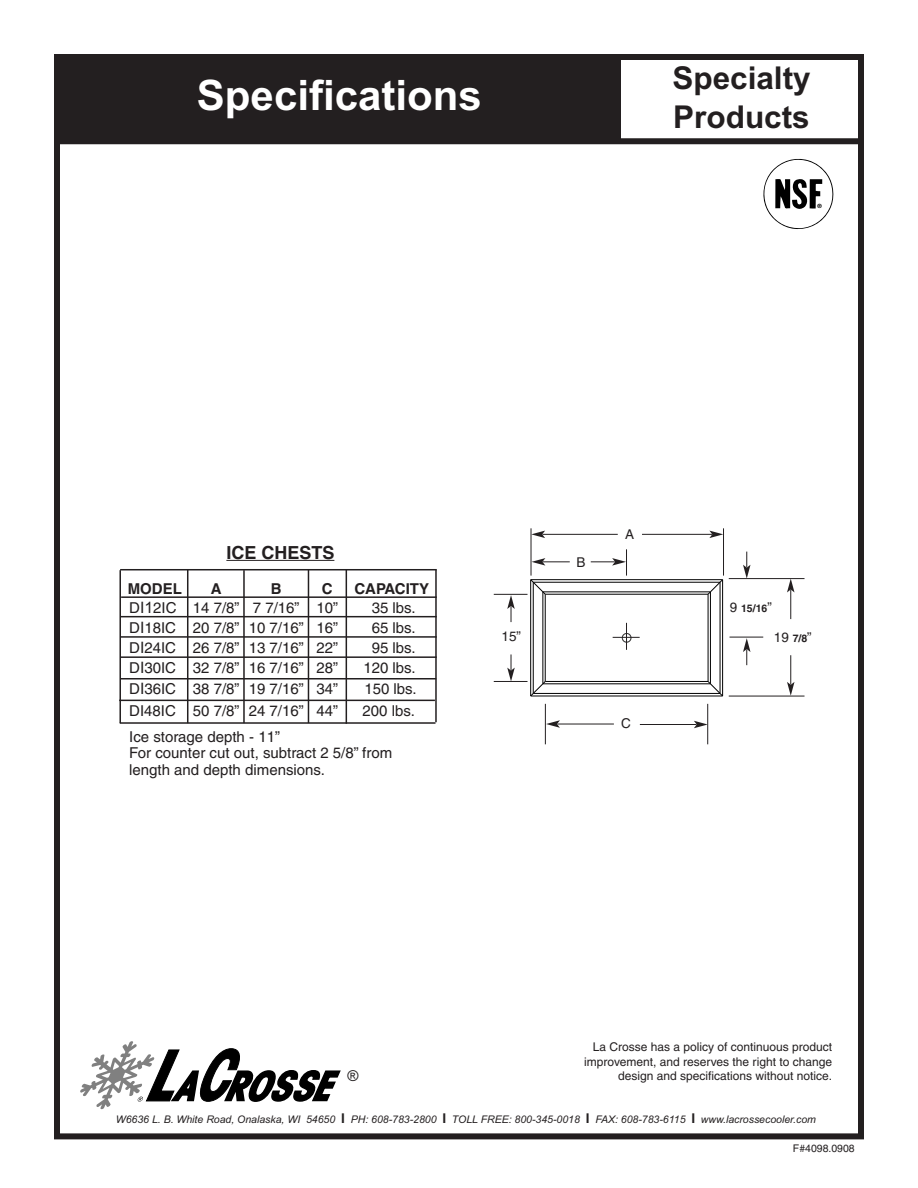
<style>
.page{position:relative;width:918px;height:1188px;background:#fff}
.page>*{position:absolute;margin:0;border:0;box-sizing:border-box;transform-origin:0 0}
.t1{font:700 42px "Arial";color:#fff}
.t2{font:700 31.5px/39px "Arial";color:#231f20}
.t3{font:700 18px "Helvetica";color:#231f20}
.t4{font:15px/16.5px "Helvetica";color:#231f20}
.t5{font:700 15px "Helvetica";color:#231f20}
.t6{font:15px "Arial";color:#231f20}
.t7{font:13.5px "Helvetica";color:#231f20}
.t8{font:12px/14.4px "Helvetica";color:#231f20;text-align:right}
.t9{font:italic 10.5px "Arial";color:#231f20}
.t10{font:10.5px "Helvetica";color:#231f20}
.t11{font:700 10.5px "Helvetica";color:#231f20}
.t12{font:700 5.7px "Helvetica";color:#000}
.s1{font-family:"Arial";font-size:15.75px}
.s2{font-weight:400;font-size:13.5px}
.s3{font-weight:700;font-size:10.5px}
.s4{font-weight:700;font-style:normal;font-size:13.5px}
</style>
<div class="page">
<div style="left:54px;top:54px;width:810px;height:1085px;border:6px solid #231f20"></div>
<svg style="left:763px;top:158px;width:71px;height:71px"></svg>
<svg style="left:80px;top:1041px;width:261px;height:68px"></svg>
<div style="left:57px;top:57px;width:564px;height:85px;background:#231f20"></div>
<div style="left:54px;top:138px;width:810px;height:6px;background:#231f20"></div>
<hr style="left:722px;top:580px;width:1px;height:116px;background:#000">
<hr style="left:708px;top:594px;width:1px;height:87px;background:#000">
<hr style="left:710px;top:592px;width:1px;height:92px;background:#000">
<hr style="left:720px;top:582px;width:1px;height:111px;background:#000">
<hr style="left:530px;top:580px;width:1px;height:116px;background:#000">
<hr style="left:545px;top:594px;width:1px;height:87px;background:#000">
<hr style="left:543px;top:592px;width:1px;height:92px;background:#000">
<hr style="left:533px;top:582px;width:1px;height:111px;background:#000">
<hr style="left:531px;top:696px;width:192px;height:1px;background:#000">
<hr style="left:545px;top:681px;width:163px;height:1px;background:#000">
<hr style="left:543px;top:684px;width:167px;height:1px;background:#000">
<hr style="left:533px;top:693px;width:187px;height:1px;background:#000">
<hr style="left:531px;top:579px;width:192px;height:1px;background:#000">
<hr style="left:545px;top:594px;width:163px;height:1px;background:#000">
<hr style="left:543px;top:592px;width:167px;height:1px;background:#000">
<hr style="left:533px;top:582px;width:187px;height:1px;background:#000">
<svg style="left:530px;top:579px;width:16px;height:16px"></svg>
<svg style="left:530px;top:681px;width:16px;height:16px"></svg>
<svg style="left:707px;top:579px;width:16px;height:16px"></svg>
<svg style="left:707px;top:681px;width:16px;height:16px"></svg>
<svg style="left:507px;top:595px;width:8px;height:27px"></svg>
<svg style="left:787px;top:579px;width:8px;height:40px"></svg>
<svg style="left:507px;top:654px;width:8px;height:27px"></svg>
<svg style="left:787px;top:655px;width:8px;height:41px"></svg>
<svg style="left:743px;top:552px;width:8px;height:26px"></svg>
<svg style="left:743px;top:638px;width:8px;height:27px"></svg>
<hr style="left:723px;top:528px;width:1px;height:48px;background:#231f20">
<hr style="left:531px;top:528px;width:1px;height:48px;background:#231f20">
<hr style="left:494px;top:594px;width:34px;height:1px;background:#231f20">
<svg style="left:532px;top:558px;width:38px;height:8px"></svg>
<svg style="left:591px;top:549px;width:36px;height:27px"></svg>
<hr style="left:543px;top:534px;width:75px;height:1px;background:#231f20">
<svg style="left:531px;top:531px;width:14px;height:7px"></svg>
<hr style="left:642px;top:534px;width:70px;height:1px;background:#231f20">
<svg style="left:709px;top:531px;width:14px;height:7px"></svg>
<hr style="left:494px;top:681px;width:34px;height:1px;background:#231f20">
<hr style="left:729px;top:696px;width:76px;height:1px;background:#231f20">
<hr style="left:729px;top:578px;width:76px;height:1px;background:#231f20">
<hr style="left:730px;top:637px;width:33px;height:1px;background:#231f20">
<hr style="left:545px;top:704px;width:1px;height:40px;background:#231f20">
<hr style="left:707px;top:704px;width:1px;height:40px;background:#231f20">
<hr style="left:640px;top:724px;width:56px;height:1px;background:#231f20">
<svg style="left:694px;top:721px;width:14px;height:7px"></svg>
<hr style="left:557px;top:724px;width:57px;height:1px;background:#231f20">
<svg style="left:546px;top:720px;width:14px;height:8px"></svg>
<svg style="left:613px;top:623px;width:27px;height:27px"></svg>
<hr style="left:226px;top:560px;width:108px;height:1px;background:#231f20">
<hr style="left:187px;top:569px;width:1px;height:154px;background:#231f20">
<hr style="left:119px;top:570px;width:2px;height:153px;background:#231f20">
<hr style="left:243px;top:570px;width:2px;height:153px;background:#231f20">
<hr style="left:308px;top:569px;width:1px;height:154px;background:#231f20">
<hr style="left:435px;top:569px;width:2px;height:153px;background:#231f20">
<hr style="left:346px;top:570px;width:1px;height:154px;background:#231f20">
<hr style="left:121px;top:596px;width:316px;height:2px;background:#231f20">
<hr style="left:121px;top:616px;width:316px;height:1px;background:#231f20">
<hr style="left:120px;top:636px;width:317px;height:2px;background:#231f20">
<hr style="left:121px;top:656px;width:316px;height:2px;background:#231f20">
<hr style="left:120px;top:569px;width:317px;height:1px;background:#231f20">
<hr style="left:121px;top:678px;width:315px;height:2px;background:#231f20">
<hr style="left:120px;top:722px;width:316px;height:2px;background:#231f20">
<hr style="left:119px;top:700px;width:316px;height:1px;background:#231f20">
<h1 class="t1" style="left:197px;top:71px;width:286px">Specifications</h1>
<h2 class="t2" style="left:672px;top:59px;width:140px">Specialty<br>Products</h2>
<p class="t12" style="left:818px;top:204px;width:6px">®</p>
<p class="t3" style="left:226px;top:546px;width:110px">ICE CHESTS</p>
<p class="t5" style="left:128px;top:583px;width:56px">MODEL</p>
<p class="t5" style="left:211px;top:583px;width:12px">A</p>
<p class="t5" style="left:271px;top:583px;width:12px">B</p>
<p class="t5" style="left:322px;top:583px;width:12px">C</p>
<p class="t5" style="left:354px;top:583px;width:76px">CAPACITY</p>
<p class="t4" style="left:129px;top:601px;width:210px">D<span class="s1">I1</span>2IC 14 7/8” 7 7/16” 10”</p>
<p class="t4" style="left:372px;top:601px;width:45px">35 lbs.</p>
<p class="t4" style="left:129px;top:621px;width:210px">D<span class="s1">I</span>18IC 20 7/8” 10 7/16” 16”</p>
<p class="t4" style="left:372px;top:621px;width:45px">65 lbs.</p>
<p class="t4" style="left:129px;top:641px;width:210px">D<span class="s1">I</span>24IC 26 7/8” 13 7/16” 22”</p>
<p class="t4" style="left:372px;top:641px;width:45px">95 lbs.</p>
<p class="t4" style="left:129px;top:661px;width:210px">D<span class="s1">I</span>30IC 32 7/8” 16 7/16” 28”</p>
<p class="t4" style="left:363px;top:661px;width:54px">120 lbs.</p>
<p class="t4" style="left:129px;top:682px;width:210px">D<span class="s1">I</span>36IC 38 7/8” 19 7/16” 34”</p>
<p class="t4" style="left:364px;top:682px;width:54px">150 lbs.</p>
<p class="t4" style="left:129px;top:704px;width:210px">DI48IC 50 7/8” 24 7/16” 44”</p>
<p class="t4" style="left:363px;top:704px;width:54px">200 lbs.</p>
<p class="t4" style="left:129px;top:730px;width:265px">Ice storage depth - 11”<br>For counter cut out, subtract 2 5/8” from length and depth dimensions.</p>
<p class="t7" style="left:502px;top:631px;width:21px">15”</p>
<p class="t7" style="left:577px;top:557px;width:11px">B</p>
<p class="t7" style="left:625px;top:529px;width:11px">A</p>
<p class="t7" style="left:621px;top:719px;width:11px">C</p>
<p class="t11" style="left:730px;top:604px;width:44px"><span class="s2">9</span> 15/16<span class="s2">”</span></p>
<p class="t7" style="left:774px;top:632px;width:39px">19 <span class="s3">7/8</span>”</p>
<p class="t8" style="left:584px;top:1041px;width:249px">La Crosse has a policy of continuous product improvement, and reserves the right to change</p>
<p class="t6" style="left:348px;top:1067px;width:13px">®</p>
<p class="t8" style="left:618px;top:1070px;width:215px">design and specifications without notice.</p>
<p class="t9" style="left:116px;top:1114px;width:702px">W6636 L. B. White Road, Onalaska, WI 54650 <span class="s4">I</span> PH: 608-783-2800 <span class="s4">I</span> TOLL FREE: 800-345-0018 <span class="s4">I</span> FAX: 608-783-6115 <span class="s4">I</span> www.lacrossecooler.com</p>
<p class="t10" style="left:793px;top:1145px;width:63px">F#4098.0908</p>
</div>
